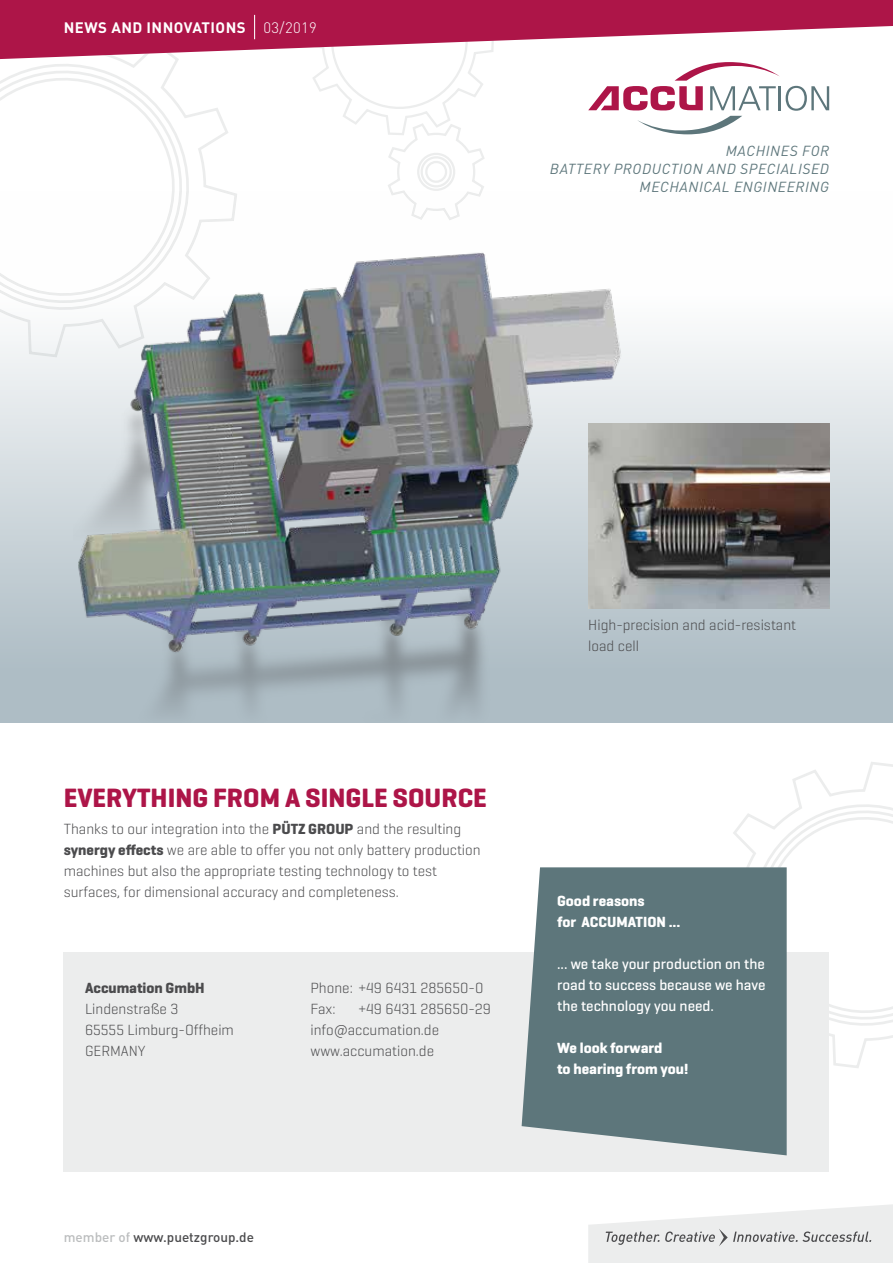
<style>
.page{position:relative;width:893px;height:1263px;background:#fff}
.page>*{position:absolute;margin:0;border:0;box-sizing:border-box;transform-origin:0 0}
.t1{font:700 27px "Geogrotesque";color:#ad1548}
.t2{font:300 15px/21px "Geogrotesque";color:#4b4b4d}
.t3{font:500 15px/21px "Geogrotesque";color:#fff;text-align:justify}
.t4{font:700 15px/21px "Geogrotesque";color:#fff}
.t5{font:700 15px "DIN Pro";letter-spacing:.03em;color:#fff}
.t6{font:700 15px "Geogrotesque";color:#4b4b4d}
.t7{font:italic 14.4px/18px "DIN Pro";letter-spacing:.04em;color:#5d767b;text-align:right}
.t8{font:500 13.5px "DIN Pro";color:#4b4b4d}
.s1{font-weight:300}
.s2{font-weight:700}
.s3{font-family:"DIN Pro"}
.s4{color:#bbbdbe}
</style>
<div class="page">
<div style="left:0;top:191px;width:893px;height:532px;background:linear-gradient(to bottom,#fff,#a8b8c0)"></div>
<svg style="left:733px;top:762px;width:160px;height:306px"></svg>
<svg style="left:742px;top:798px;width:151px;height:237px"></svg>
<div style="left:64px;top:952px;width:765px;height:219px;background:#eceded"></div>
<svg style="left:0;top:108px;width:239px;height:251px"></svg>
<svg style="left:0;top:59px;width:200px;height:261px"></svg>
<svg style="left:304px;top:59px;width:191px;height:163px"></svg>
<svg style="left:0;top:0;width:893px;height:59px;fill:#ad1548"></svg>
<svg style="left:588px;top:62px;width:241px;height:72px"></svg>
<svg style="left:588px;top:1204px;width:305px;height:59px"></svg>
<svg style="left:522px;top:867px;width:265px;height:288px;fill:#5d767b"></svg>
<img style="left:45px;top:569px;width:552px;height:154px">
<img style="left:62px;top:240px;width:580px;height:424px">
<img style="left:588px;top:423px;width:241px;height:186px">
<svg style="left:254px;top:15px;width:1px;height:24px"></svg>
<p class="t5" style="left:64px;top:17px;width:254px">NEWS AND INNOVATIONS <span class="s1">03/2019</span></p>
<p class="t7" style="left:550px;top:142px;width:281px">MACHINES FOR<br>BATTERY PRODUCTION AND SPECIALISED<br>MECHANICAL ENGINEERING</p>
<h1 class="t1" style="left:64px;top:781px;width:425px">EVERYTHING FROM A SINGLE SOURCE</h1>
<p class="t2" style="left:64px;top:818px;width:418px">Thanks to our integration into the <span class="s2">PÜTZ GROUP</span> and the resulting <span class="s2">synergy effects</span> we are able to offer you not only battery production machines but also the appropriate testing technology to test surfaces, for dimensional accuracy and completeness.</p>
<p class="t6" style="left:85px;top:979px;width:121px">Accumation GmbH</p>
<p class="t2" style="left:85px;top:998px;width:150px">Lindenstraße 3<br>65555 Limburg-Offheim<br>GERMANY</p>
<p class="t2" style="left:310px;top:977px;width:174px">Phone: +49 6431 285650-0<br>Fax:</p>
<p class="t2" style="left:310px;top:998px;width:182px;text-indent:48px">+49 6431 285650-29 info<span class="s3">@</span>accumation.de www.accumation.de</p>
<p class="t8" style="left:64px;top:1228px;width:192px"><span class="s4">member of</span> www.puetzgroup.de</p>
<p class="t2" style="left:588px;top:614px;width:209px">High-precision and acid-resistant load cell</p>
<p class="t4" style="left:557px;top:891px;width:125px">Good reasons<br>for ACCUMATION ...</p>
<p class="t3" style="left:557px;top:953px;width:210px">... we take your production on the road to success because we have the technology you need.</p>
<p class="t4" style="left:557px;top:1038px;width:133px">We look forward<br>to hearing from you!</p>
</div>
